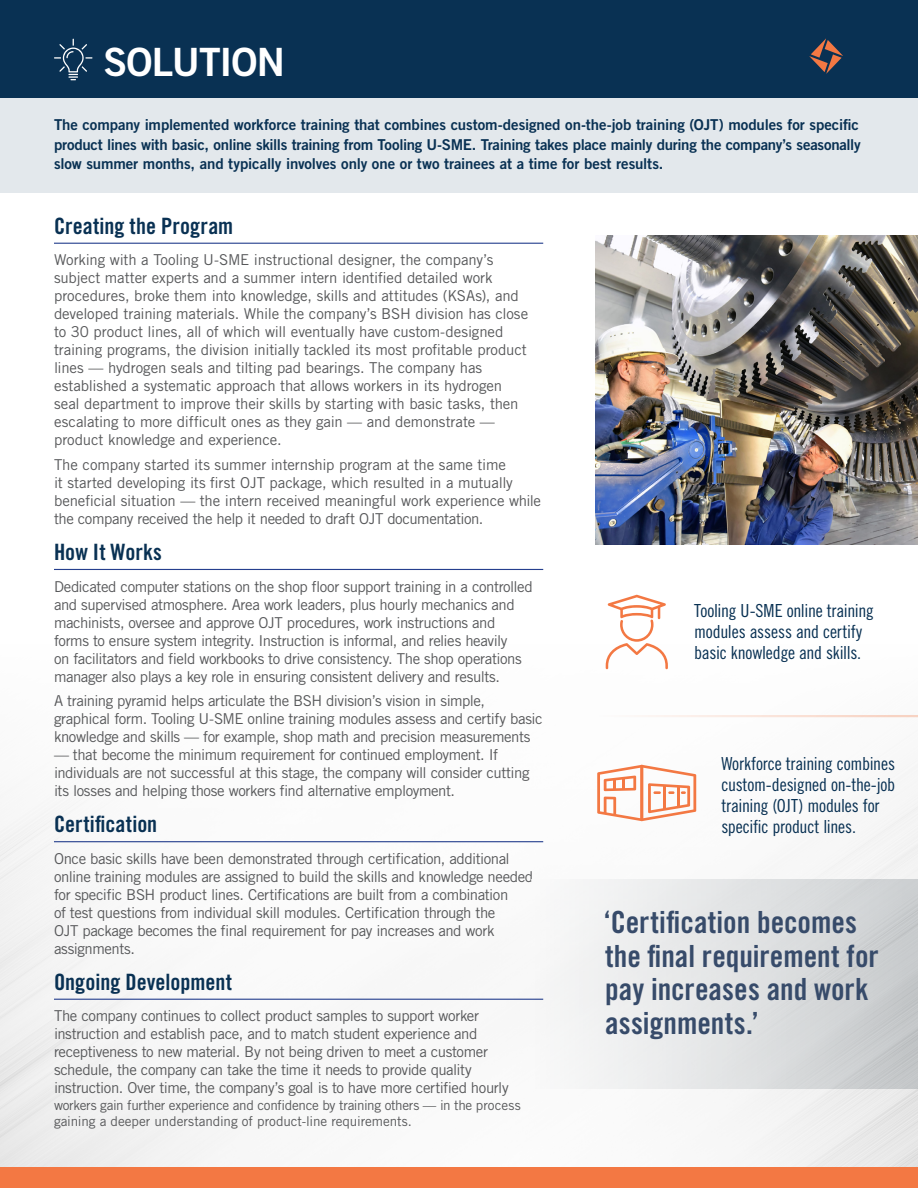
<style>
.page{position:relative;width:918px;height:1188px;background:#fff}
.page>*{position:absolute;margin:0;border:0;box-sizing:border-box;transform-origin:0 0}
.t1{font:39px "Trade Gothic LT Std Bd 2";letter-spacing:-.025em;color:#fff}
.t2{font:30.6px/33.5px "Trade Gothic LT Std Bd Cn 20";color:#374b6a}
.subheading{font:22.5px "Trade Gothic LT Std Bd Cn 20";color:#093153}
.t3{font:18px/21px "Trade Gothic LT Std Cn 18";letter-spacing:-.015em;color:#093153}
.Body{font:15px/18px "Trade Gothic LT Std";letter-spacing:-.025em;color:#57585a}
.t4{font:15px/19.5px "Trade Gothic LT Std Bd 2";letter-spacing:-.01em;color:#093153}
.Body-2{font:13.5px/16.5px "Trade Gothic LT Std";letter-spacing:-.015em;color:#57585a}
</style>
<div class="page">
<div style="left:0;top:0;width:918px;height:193px;background:#e3e8ec"></div>
<div style="left:0;top:0;width:918px;height:97px;background:#093153"></div>
<hr style="left:54px;top:243px;width:489px;height:1px;background:#253f8e">
<hr style="left:54px;top:569px;width:489px;height:1px;background:#253f8e">
<hr style="left:54px;top:841px;width:489px;height:1px;background:#253f8e">
<hr style="left:54px;top:999px;width:489px;height:1px;background:#253f8e">
<div style="left:0;top:1167px;width:918px;height:21px;background:#f37843"></div>
<svg style="left:597px;top:765px;width:99px;height:56px"></svg>
<svg style="left:606px;top:595px;width:62px;height:74px"></svg>
<svg style="left:54px;top:39px;width:38px;height:41px"></svg>
<svg style="left:809px;top:38px;width:34px;height:36px"></svg>
<div style="left:532px;top:879px;width:386px;height:210px;background:linear-gradient(to right,#fbfbfb,#c8cbcd)"></div>
<hr style="left:509px;top:715px;width:409px;height:2px;background:#f37843">
<img style="left:595px;top:235px;width:323px;height:309px">
<p class="t1" style="left:104px;top:38px;width:183px">SOLUTION</p>
<p class="t4" style="left:54px;top:115px;width:808px">The company implemented workforce training that combines custom-designed on-the-job training (OJT) modules for specific product lines with basic, online skills training from Tooling U-SME. Training takes place mainly during the company’s seasonally slow summer months, and typically involves only one or two trainees at a time for best results.</p>
<p class="subheading" style="left:54px;top:212px;width:181px">Creating the Program</p>
<p class="Body" style="left:54px;top:251px;width:476px">Working with a Tooling U-SME instructional designer, the company’s subject matter experts and a summer intern identified detailed work procedures, broke them into knowledge, skills and attitudes (KSAs), and developed training materials. While the company’s BSH division has close to 30 product lines, all of which will eventually have custom-designed training programs, the division initially tackled its most profitable product lines — hydrogen seals and tilting pad bearings. The company has established a systematic approach that allows workers in its hydrogen seal department to improve their skills by starting with basic tasks, then escalating to more difficult ones as they gain — and demonstrate — product knowledge and experience.</p>
<p class="Body" style="left:54px;top:456px;width:489px">The company started its summer internship program at the same time<br>it started developing its first OJT package, which resulted in a mutually beneficial situation — the intern received meaningful work experience while the company received the help it needed to draft OJT documentation.</p>
<p class="subheading" style="left:54px;top:538px;width:110px">How It Works</p>
<p class="Body" style="left:54px;top:577px;width:480px">Dedicated computer stations on the shop floor support training in a controlled and supervised atmosphere. Area work leaders, plus hourly mechanics and machinists, oversee and approve OJT procedures, work instructions and forms to ensure system integrity. Instruction is informal, and relies heavily<br>on facilitators and field workbooks to drive consistency. The shop operations manager also plays a key role in ensuring consistent delivery and results.</p>
<p class="Body" style="left:54px;top:692px;width:490px">A training pyramid helps articulate the BSH division’s vision in simple, graphical form. Tooling U-SME online training modules assess and certify basic knowledge and skills — for example, shop math and precision measurements</p>
<p class="Body" style="left:54px;top:746px;width:477px">— that become the minimum requirement for continued employment. If individuals are not successful at this stage, the company will consider cutting its losses and helping those workers find alternative employment.</p>
<p class="subheading" style="left:54px;top:811px;width:105px">Certification</p>
<p class="Body" style="left:54px;top:849px;width:481px">Once basic skills have been demonstrated through certification, additional online training modules are assigned to build the skills and knowledge needed for specific BSH product lines. Certifications are built from a combination<br>of test questions from individual skill modules. Certification through the<br>OJT package becomes the final requirement for pay increases and work assignments.</p>
<p class="subheading" style="left:54px;top:968px;width:180px">Ongoing Development</p>
<p class="Body" style="left:54px;top:1007px;width:456px">The company continues to collect product samples to support worker instruction and establish pace, and to match student experience and receptiveness to new material. By not being driven to meet a customer schedule, the company can take the time it needs to provide quality instruction. Over time, the company’s goal is to have more certified hourly</p>
<p class="Body-2" style="left:54px;top:1097px;width:468px">workers gain further experience and confidence by training others — in the process gaining a deeper understanding of product-line requirements.</p>
<p class="t3" style="left:694px;top:600px;width:181px">Tooling U-SME online training modules assess and certify basic knowledge and skills.</p>
<p class="t3" style="left:721px;top:753px;width:175px">Workforce training combines custom-designed on-the-job training (OJT) modules for specific product lines.</p>
<p class="t2" style="left:604px;top:906px;width:276px">‘Certification becomes the final requirement for pay increases and work assignments.’</p>
</div>
